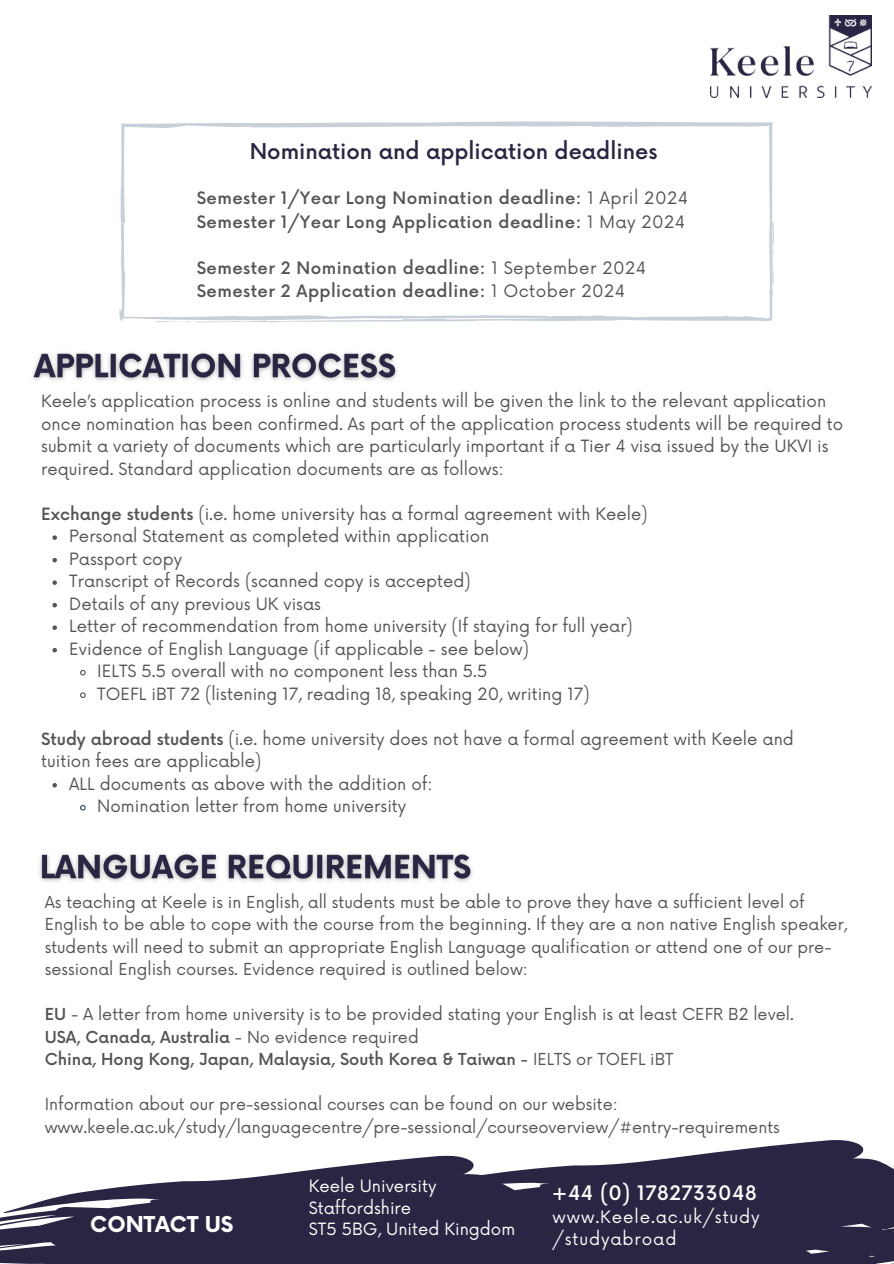
<style>
.page{position:relative;width:894px;height:1264px;background:#fff}
.page>*{position:absolute;margin:0;border:0;box-sizing:border-box;transform-origin:0 0}
.t1{font:500 21.3px "Now";color:#292644}
.t2{font:700 21.3px "Now";color:#fff}
.t3{font:500 19.5px "Now";letter-spacing:.025em;color:#fff}
.t4{font:500 16.65px "Now";letter-spacing:.025em;color:#545454}
.t5{font:16.65px/22.5px "Now";letter-spacing:.05em;color:#fff}
.t6{font:16.5px/22.5px "Now";color:#545454}
.t7{font:16.5px "Now";color:#fff}
.t8{font:16.05px/22.5px "Now";color:#545454}
.t9{font:500 16.05px "Now";color:#545454}
.s1{font-weight:400}
.s2{font-weight:500}
</style>
<div class="page">
<img style="left:710px;top:15px;width:161px;height:82px">
<svg style="left:0;top:1172px;width:289px;height:91px;fill:#292644"></svg>
<svg style="left:289px;top:1140px;width:604px;height:123px;fill:#292644"></svg>
<img style="left:32px;top:352px;width:365px;height:29px">
<svg style="left:119px;top:121px;width:654px;height:202px"></svg>
<svg style="left:52px;top:535px;width:5px;height:5px"></svg>
<svg style="left:52px;top:558px;width:5px;height:4px"></svg>
<svg style="left:52px;top:580px;width:5px;height:5px"></svg>
<svg style="left:52px;top:603px;width:5px;height:4px"></svg>
<svg style="left:52px;top:625px;width:5px;height:5px"></svg>
<svg style="left:52px;top:648px;width:5px;height:4px"></svg>
<svg style="left:80px;top:669px;width:6px;height:7px"></svg>
<svg style="left:80px;top:692px;width:6px;height:6px"></svg>
<svg style="left:52px;top:783px;width:5px;height:4px"></svg>
<svg style="left:80px;top:805px;width:6px;height:6px"></svg>
<img style="left:39px;top:853px;width:434px;height:29px">
<p class="t1" style="left:250px;top:140px;width:409px">Nomination and application deadlines</p>
<p class="t4" style="left:197px;top:189px;width:493px">Semester 1/Year Long Nomination deadline: <span class="s1">1 April 2024</span></p>
<p class="t4" style="left:197px;top:213px;width:490px">Semester 1/Year Long Application deadline: <span class="s1">1 May 2024</span></p>
<p class="t4" style="left:197px;top:259px;width:451px">Semester 2 Nomination deadline: <span class="s1">1 September 2024</span></p>
<p class="t4" style="left:197px;top:282px;width:430px">Semester 2 Application deadline: <span class="s1">1 October 2024</span></p>
<p class="t6" style="left:41px;top:391px;width:803px">Keele’s application process is online and students will be given the link to the relevant application once nomination has been confirmed. As part of the application process students will be required to submit a variety of documents which are particularly important if a Tier 4 visa issued by the UKVI is required. Standard application documents are as follows:</p>
<p class="t6" style="left:41px;top:503px;width:608px"><span class="s2">Exchange students</span> (i.e. home university has a formal agreement with Keele)</p>
<p class="t6" style="left:69px;top:526px;width:421px">Personal Statement as completed within application</p>
<p class="t6" style="left:69px;top:548px;width:114px">Passport copy</p>
<p class="t6" style="left:69px;top:571px;width:403px">Transcript of Records (scanned copy is accepted)</p>
<p class="t6" style="left:69px;top:593px;width:253px">Details of any previous UK visas</p>
<p class="t6" style="left:69px;top:616px;width:565px">Letter of recommendation from home university (If staying for full year)</p>
<p class="t6" style="left:69px;top:638px;width:461px">Evidence of English Language (if applicable - see below)</p>
<p class="t6" style="left:97px;top:661px;width:391px">IELTS 5.5 overall with no component less than 5.5</p>
<p class="t6" style="left:97px;top:683px;width:493px">TOEFL iBT 72 (listening 17, reading 18, speaking 20, writing 17)</p>
<p class="t6" style="left:41px;top:728px;width:754px"><span class="s2">Study abroad students</span> (i.e. home university does not have a formal agreement with Keele and tuition fees are applicable)</p>
<p class="t6" style="left:69px;top:773px;width:365px">ALL documents as above with the addition of:</p>
<p class="t6" style="left:97px;top:796px;width:310px">Nomination letter from home university</p>
<p class="t8" style="left:45px;top:891px;width:803px">As teaching at Keele is in English, all students must be able to prove they have a sufficient level of English to be able to cope with the course from the beginning. If they are a non native English speaker, students will need to submit an appropriate English Language qualification or attend one of our pre&shy;sessional English courses. Evidence required is outlined below:</p>
<p class="t8" style="left:45px;top:1003px;width:750px"><span class="s2">EU</span> - A letter from home university is to be provided stating your English is at least CEFR B2 level.</p>
<p class="t9" style="left:45px;top:1028px;width:375px">USA, Canada, Australia <span class="s1">- No evidence required</span></p>
<p class="t9" style="left:45px;top:1050px;width:630px">China, Hong Kong, Japan, Malaysia, South Korea &amp; Taiwan - <span class="s1">IELTS or TOEFL iBT</span></p>
<p class="t8" style="left:45px;top:1093px;width:736px">Information about our pre-sessional courses can be found on our website: www.keele.ac.uk/study/languagecentre/pre-sessional/courseoverview/#entry-requirements</p>
<h3 class="t7" style="left:309px;top:1177px;width:129px">Keele University</h3>
<p class="t7" style="left:309px;top:1198px;width:104px">Staffordshire</p>
<p class="t7" style="left:309px;top:1219px;width:208px">ST5 5BG, United Kingdom</p>
<p class="t3" style="left:551px;top:1182px;width:206px">+44 (0) 1782733048</p>
<h2 class="t2" style="left:90px;top:1212px;width:145px">CONTACT US</h2>
<p class="t5" style="left:552px;top:1206px;width:208px">www.Keele.ac.uk/study /studyabroad</p>
</div>
